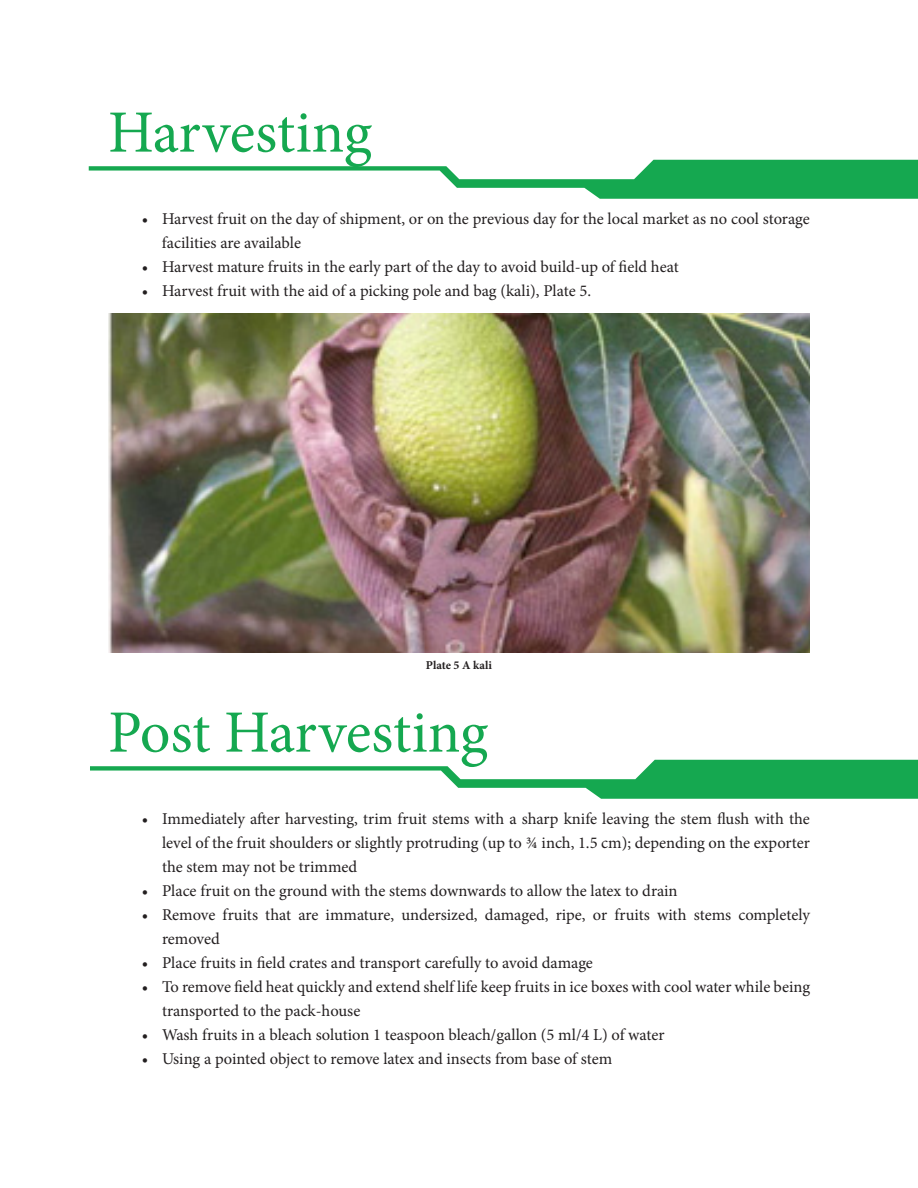
<style>
.page{position:relative;width:918px;height:1188px;background:#fff}
.page>*{position:absolute;margin:0;border:0;box-sizing:border-box;transform-origin:0 0}
.Heading{font:60px "Minion Pro";letter-spacing:-.005em;color:#15a850}
.t1{font:16.5px/24px "Minion Pro";letter-spacing:-.005em;color:#231f20}
.t2{font:700 12px "Minion Pro";color:#231f20}
</style>
<div class="page">
<svg style="left:89px;top:160px;width:829px;height:39px"></svg>
<img style="left:108px;top:313px;width:702px;height:340px">
<svg style="left:90px;top:760px;width:828px;height:39px"></svg>
<p class="Heading" style="left:108px;top:92px;width:265px">Harvesting</p>
<p class="t1" style="left:162px;top:206px;width:649px;text-indent:-20px">• Harvest fruit on the day of shipment, or on the previous day for the local market as no cool storage facilities are available</p>
<p class="t1" style="left:142px;top:254px;width:539px">• Harvest mature fruits in the early part of the day to avoid build-up of field heat</p>
<p class="t1" style="left:142px;top:278px;width:451px">• Harvest fruit with the aid of a picking pole and bag (kali), Plate 5.</p>
<p class="t2" style="left:426px;top:657px;width:68px">Plate 5 A kali</p>
<p class="Heading" style="left:108px;top:692px;width:382px">Post Harvesting</p>
<p class="t1" style="left:162px;top:806px;width:649px;text-align:justify;text-indent:-20px">• Immediately after harvesting, trim fruit stems with a sharp knife leaving the stem flush with the level of the fruit shoulders or slightly protruding (up to ¾ inch, 1.5 cm); depending on the exporter the stem may not be trimmed</p>
<p class="t1" style="left:142px;top:878px;width:537px">• Place fruit on the ground with the stems downwards to allow the latex to drain</p>
<p class="t1" style="left:162px;top:902px;width:650px;text-indent:-20px">• Remove fruits that are immature, undersized, damaged, ripe, or fruits with stems completely removed</p>
<p class="t1" style="left:142px;top:950px;width:453px">• Place fruits in field crates and transport carefully to avoid damage</p>
<p class="t1" style="left:162px;top:974px;width:650px;text-indent:-20px">• To remove field heat quickly and extend shelf life keep fruits in ice boxes with cool water while being transported to the pack-house</p>
<p class="t1" style="left:142px;top:1022px;width:524px">• Wash fruits in a bleach solution 1 teaspoon bleach/gallon (5 ml/4 L) of water</p>
<p class="t1" style="left:142px;top:1046px;width:472px">• Using a pointed object to remove latex and insects from base of stem</p>
</div>
